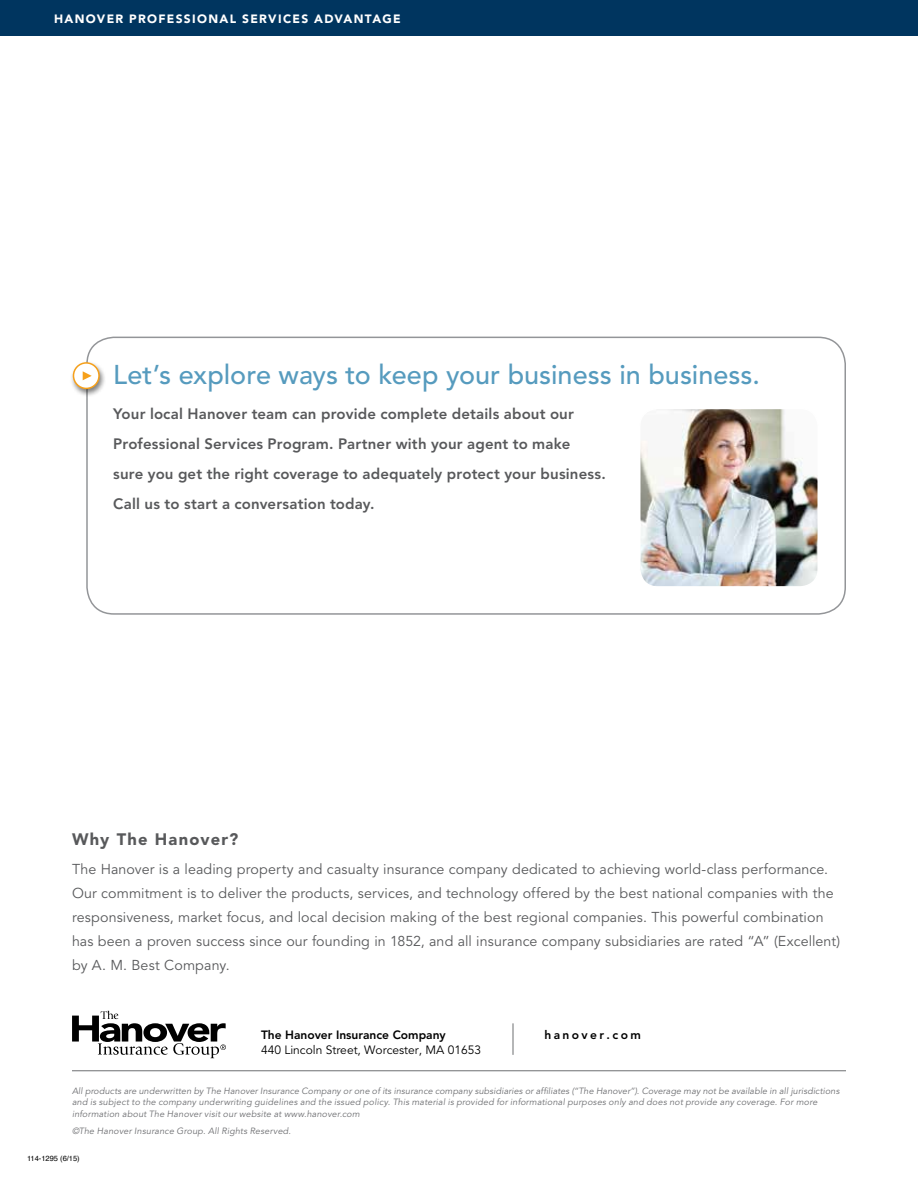
<style>
.page{position:relative;width:918px;height:1188px;background:#fff}
.page>*{position:absolute;margin:0;border:0;box-sizing:border-box;transform-origin:0 0}
.t1{font:500 27px "Avenir";color:#569bbe}
.t2{font:900 16.5px "Avenir";letter-spacing:.075em;color:#58595b}
.t3{font:800 15px/30px "Avenir";letter-spacing:.01em;color:#58595b}
.t4{font:14.25px/24px "Avenir";letter-spacing:.01em;color:#58595b}
.t5{font:900 12px "Avenir";letter-spacing:.11em;color:#fff}
.t6{font:12px "Avenir";color:#000}
.t7{font:800 12px "Avenir";color:#000}
.t8{font:800 12px "Avenir";letter-spacing:.2em;color:#000}
.t9{font:italic 9px/12px "Avenir";letter-spacing:.015em;color:#6d6e71}
.t10{font:7.5px "Helvetica";color:#000}
</style>
<div class="page">
<div style="left:0;top:0;width:918px;height:36px;background:#00355f"></div>
<div style="left:86px;top:337px;width:760px;height:278px;border:2px solid #939598;border-radius:27px"></div>
<div style="left:69px;top:360px;width:37px;height:37px;background:#000;opacity:.5"></div>
<div style="left:74px;top:363px;width:25px;height:25px;background:#fff;border-radius:50%"></div>
<div style="left:73px;top:362px;width:27px;height:27px;border:2px solid #f6a01a;border-radius:50%"></div>
<svg style="left:83px;top:371px;width:9px;height:9px"></svg>
<img style="left:642px;top:411px;width:174px;height:174px">
<div style="left:639px;top:408px;width:180px;height:180px;border:2px solid #fff;border-radius:18px"></div>
<hr style="left:72px;top:1070px;width:774px;height:1px;background:#6d6e71">
<svg style="left:72px;top:1011px;width:154px;height:47px"></svg>
<hr style="left:513px;top:1023px;width:1px;height:32px;background:#6d6e71">
<h3 class="t5" style="left:54px;top:11px;width:114px">SEGMENT BAND</h3>
<h3 class="t5" style="left:54px;top:11px;width:348px">HANOVER PROFESSIONAL SERVICES ADVANTAGE</h3>
<h1 class="t1" style="left:113px;top:359px;width:648px">Let’s explore ways to keep your business in business.</h1>
<h3 class="t3" style="left:113px;top:399px;width:494px">Your local Hanover team can provide complete details about our Professional Services Program. Partner with your agent to make<br>sure you get the right coverage to adequately protect your business.<br>Call us to start a conversation today.</h3>
<h2 class="t2" style="left:72px;top:829px;width:168px">Why The Hanover?</h2>
<p class="t4" style="left:72px;top:857px;width:770px">The Hanover is a leading property and casualty insurance company dedicated to achieving world-class performance.<br>Our commitment is to deliver the products, services, and technology offered by the best national companies with the responsiveness, market focus, and local decision making of the best regional companies. This powerful combination has been a proven success since our founding in 1852, and all insurance company subsidiaries are rated “A” (Excellent) by A. M. Best Company.</p>
<h3 class="t7" style="left:261px;top:1028px;width:186px">The Hanover Insurance Company</h3>
<h3 class="t6" style="left:261px;top:1043px;width:222px">440 Lincoln Street, Worcester, MA 01653</h3>
<h3 class="t8" style="left:544px;top:1028px;width:98px">hanover.com</h3>
<p class="t9" style="left:72px;top:1085px;width:769px">All products are underwritten by The Hanover Insurance Company or one of its insurance company subsidiaries or affiliates (“The Hanover”). Coverage may not be available in all jurisdictions and is subject to the company underwriting guidelines and the issued policy. This material is provided for informational purposes only and does not provide any coverage. For more information about The Hanover visit our website at www.hanover.com</p>
<p class="t9" style="left:72px;top:1125px;width:221px">©The Hanover Insurance Group. All Rights Reserved.</p>
<p class="t10" style="left:27px;top:1153px;width:54px">114-1295 (6/15)</p>
</div>
